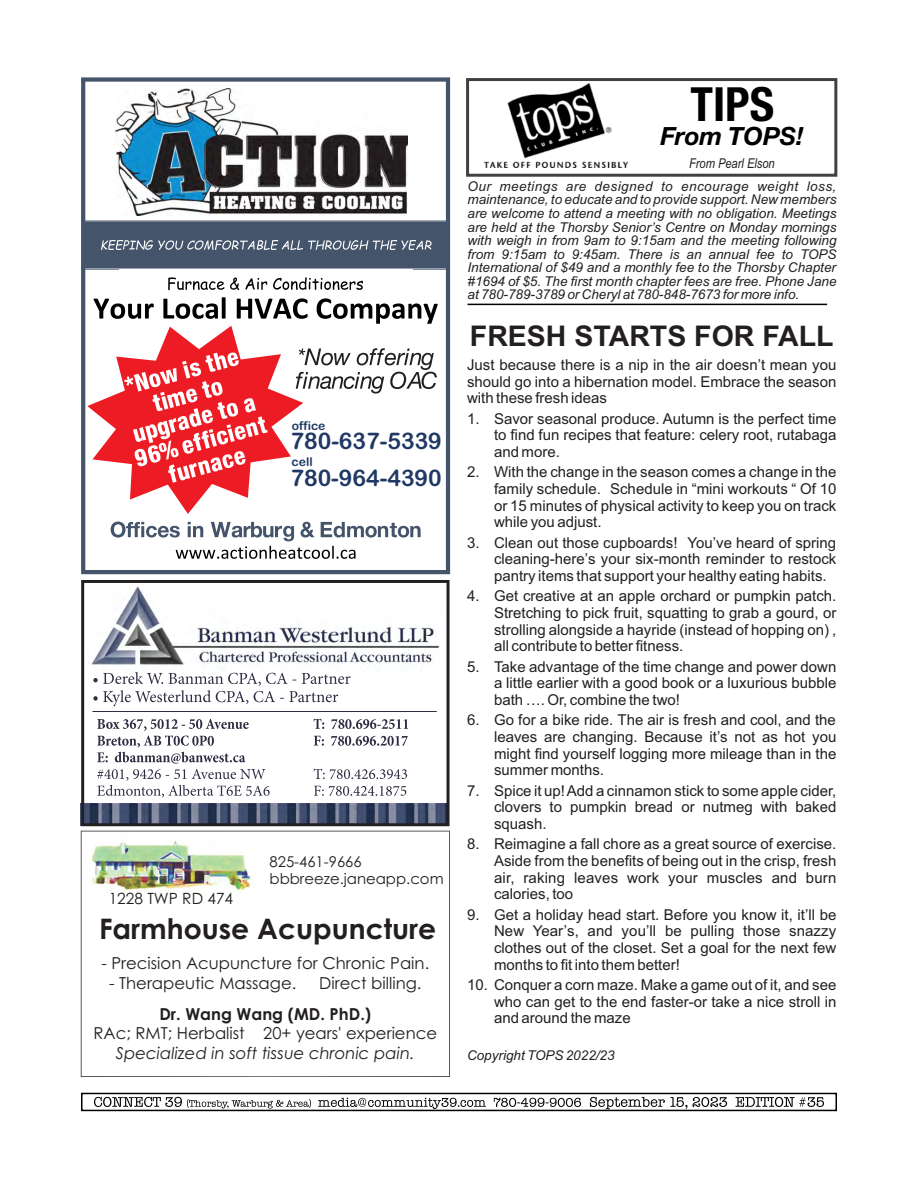
<style>
.page{position:relative;width:918px;height:1188px;background:#fff}
.page>*{position:absolute;margin:0;border:0;box-sizing:border-box;transform-origin:0 0}
.t1{font:700 condensed 47.1px "Helvetica Neue";color:#000}
.t2{font:700 28.5px "Arial";color:#231f20}
.t3{font:700 28.2px "Century Gothic";color:#231f20}
.t4{font:italic 700 25.05px "Helvetica Neue";color:#000}
.t5{font:22.95px "Arial Rounded MT Bold";color:#1f3864}
.t6{font:16.5px "Century Gothic";color:#231f20}
.t7{font:italic 16.5px "Century Gothic";color:#231f20}
.t8{font:700 16.5px "Century Gothic";color:#231f20}
.t9{font:15.45px "Century Gothic";color:#231f20}
.t10{font:15px/16.8px "Arial";color:#231f20;text-align:justify}
.t11{font:14.85px/17.7px "Century Gothic";color:#231f20}
.t12{font:italic 13.5px/13.5px "Arial";color:#231f20;text-align:justify}
.t13{font:italic 13.5px "Arial Narrow";color:#231f20}
.t14{font:12.15px "Arial Rounded MT Bold";color:#1f3864}
</style>
<div class="page">
<div style="left:81px;top:1093px;width:756px;height:18px;border:2px solid #000"></div>
<svg style="left:590px;top:1097px;width:137px;height:12px"></svg>
<svg style="left:94px;top:1097px;width:217px;height:12px"></svg>
<svg style="left:736px;top:1097px;width:88px;height:10px"></svg>
<svg style="left:318px;top:1098px;width:168px;height:11px"></svg>
<svg style="left:494px;top:1098px;width:87px;height:9px"></svg>
<img style="left:484px;top:84px;width:144px;height:84px">
<hr style="left:468px;top:304px;width:359px;height:1px;background:#000">
<svg style="left:81px;top:580px;width:369px;height:246px"></svg>
<svg style="left:81px;top:831px;width:369px;height:246px"></svg>
<svg style="left:81px;top:77px;width:369px;height:497px"></svg>
<svg style="left:87px;top:297px;width:351px;height:217px"></svg>
<svg style="left:111px;top:522px;width:310px;height:37px"></svg>
<p class="t14" style="left:292px;top:421px;width:35px">office</p>
<h3 class="t5" style="left:290px;top:469px;width:153px">780-964-4390</h3>
<h3 class="t5" style="left:291px;top:432px;width:153px">780-637-5339</h3>
<p class="t14" style="left:292px;top:457px;width:22px">cell</p>
<p class="t11" style="left:270px;top:854px;width:176px">825-461-9666 bbbreeze.janeapp.com</p>
<h3 class="t3" style="left:99px;top:918px;width:339px">Farmhouse Acupuncture</h3>
<p class="t9" style="left:109px;top:892px;width:126px">1228 TWP RD 474</p>
<p class="t6" style="left:101px;top:957px;width:329px">- Precision Acupuncture for Chronic Pain.</p>
<p class="t6" style="left:109px;top:976px;width:189px">- Therapeutic Massage.</p>
<p class="t6" style="left:319px;top:976px;width:104px">Direct billing.</p>
<p class="t8" style="left:159px;top:1007px;width:213px">Dr. Wang Wang (MD. PhD.)</p>
<p class="t6" style="left:93px;top:1027px;width:345px">RAc; RMT; Herbalist 20+ years' experience</p>
<p class="t7" style="left:116px;top:1047px;width:300px">Specialized in soft tissue chronic pain.</p>
<h1 class="t1" style="left:690px;top:75px;width:85px">TIPS</h1>
<h3 class="t4" style="left:661px;top:121px;width:145px">From TOPS!</h3>
<p class="t13" style="left:689px;top:159px;width:87px">From Pearl Elson</p>
<p class="t12" style="left:468px;top:181px;width:371px">Our meetings are designed to encourage weight loss, maintenance, to educate and to provide support. New members are welcome to attend a meeting with no obligation. Meetings are held at the Thorsby Senior’s Centre on Monday mornings with weigh in from 9am to 9:15am and the meeting following from 9:15am to 9:45am. There is an annual fee to TOPS International of $49 and a monthly fee to the Thorsby Chapter #1694 of $5. The first month chapter fees are free. Phone Jane at 780-789-3789 or Cheryl at 780-848-7673 for more info.</p>
<h2 class="t2" style="left:470px;top:326px;width:365px">FRESH STARTS FOR FALL</h2>
<p class="t10" style="left:467px;top:358px;width:371px">Just because there is a nip in the air doesn’t mean you should go into a hibernation model. Embrace the season with these fresh ideas</p>
<p class="t10" style="left:494px;top:411px;width:344px;text-indent:-27px">1. Savor seasonal produce. Autumn is the perfect time to find fun recipes that feature: celery root, rutabaga and more.</p>
<p class="t10" style="left:494px;top:465px;width:344px;text-indent:-27px">2. With the change in the season comes a change in the family schedule. Schedule in “mini workouts “ Of 10 or 15 minutes of physical activity to keep you on track while you adjust.</p>
<p class="t10" style="left:494px;top:535px;width:344px;text-indent:-27px">3. Clean out those cupboards! You’ve heard of spring cleaning-here’s your six-month reminder to restock pantry items that support your healthy eating habits.</p>
<p class="t10" style="left:494px;top:589px;width:344px;text-indent:-27px">4. Get creative at an apple orchard or pumpkin patch.<br>Stretching to pick fruit, squatting to grab a gourd, or strolling alongside a hayride (instead of hopping on) , all contribute to better fitness.</p>
<p class="t10" style="left:494px;top:659px;width:344px;text-indent:-27px">5. Take advantage of the time change and power down a little earlier with a good book or a luxurious bubble bath …. Or, combine the two!</p>
<p class="t10" style="left:494px;top:713px;width:344px;text-indent:-27px">6. Go for a bike ride. The air is fresh and cool, and the leaves are changing. Because it’s not as hot you might find yourself logging more mileage than in the summer months.</p>
<p class="t10" style="left:494px;top:783px;width:344px;text-indent:-27px">7. Spice it up! Add a cinnamon stick to some apple cider, clovers to pumpkin bread or nutmeg with baked squash.</p>
<p class="t10" style="left:494px;top:837px;width:344px;text-indent:-27px">8. Reimagine a fall chore as a great source of exercise.<br>Aside from the benefits of being out in the crisp, fresh air, raking leaves work your muscles and burn calories, too</p>
<p class="t10" style="left:494px;top:907px;width:344px;text-indent:-27px">9. Get a holiday head start. Before you know it, it’ll be New Year’s, and you’ll be pulling those snazzy clothes out of the closet. Set a goal for the next few months to fit into them better!</p>
<p class="t10" style="left:494px;top:978px;width:344px;text-indent:-27px">10. Conquer a corn maze. Make a game out of it, and see who can get to the end faster-or take a nice stroll in and around the maze</p>
<p class="t12" style="left:467px;top:1050px;width:149px">Copyright TOPS 2022/23</p>
</div>
